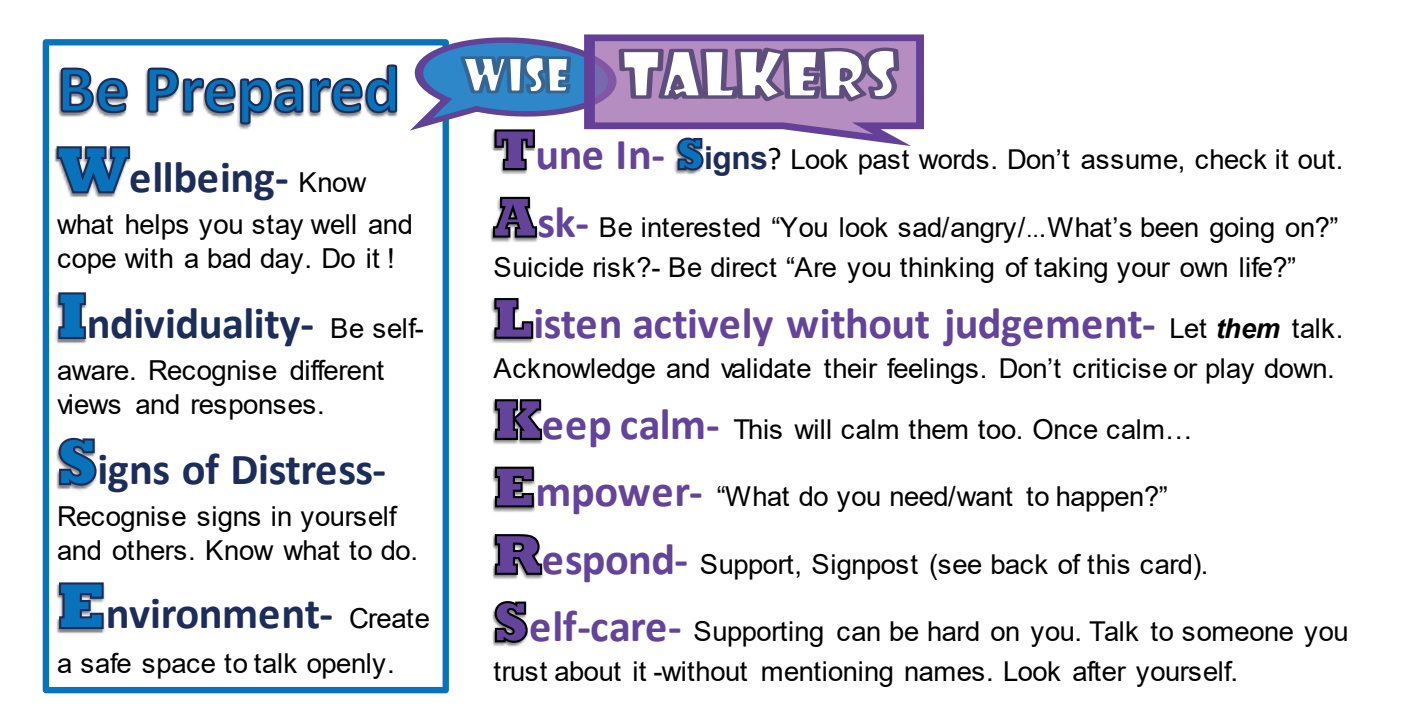
<style>
.page{position:relative;width:1404px;height:723px;background:#fff}
.page>*{position:absolute;margin:0;border:0;box-sizing:border-box;transform-origin:0 0}
.t1{font:700 44.4px "Calibri";letter-spacing:-.01em;color:#1c2d5a}
.t2{font:700 44.4px "Calibri";letter-spacing:-.01em;color:#64439b}
.t3{font:27.6px/33.9px "Arial";letter-spacing:-.02em;color:#000001}
.t4{font:27.3px/39.9px "Arial";letter-spacing:-.02em;color:#000001}
.t5{font:27.3px "Arial";color:#000001}
.s1{font-family:"Arial";font-weight:400;font-size:27.6px;color:#000001}
.s2{font-family:"Calibri";font-weight:700;font-size:44.4px;color:#64439b}
.s3{font-weight:700;font-size:31.5px;color:#1c2d5a}
.s4{font-family:"Calibri";font-size:31.5px}
.s5{font-size:23.1px}
.s6{font-family:"Arial";font-weight:400;font-size:27.3px;color:#000001}
.s7{font-family:"Arial";font-style:italic;font-size:27.3px;color:#000001}
</style>
<div class="page">
<div style="left:43px;top:39px;width:406px;height:654px;border:6px solid #0873bb"></div>
<svg style="left:59px;top:64px;width:339px;height:62px"></svg>
<img style="left:49px;top:143px;width:67px;height:59px">
<svg style="left:56px;top:145px;width:75px;height:49px"></svg>
<img style="left:55px;top:294px;width:32px;height:50px">
<svg style="left:57px;top:292px;width:30px;height:48px"></svg>
<img style="left:56px;top:451px;width:34px;height:40px">
<svg style="left:57px;top:437px;width:40px;height:50px;background:#457ba8"></svg>
<img style="left:56px;top:584px;width:49px;height:50px">
<svg style="left:58px;top:582px;width:47px;height:48px;background:#3a78a9"></svg>
<img style="left:501px;top:172px;width:26px;height:3px">
<img style="left:675px;top:172px;width:23px;height:3px">
<svg style="left:405px;top:34px;width:518px;height:138px"></svg>
<img style="left:490px;top:228px;width:49px;height:14px">
<svg style="left:492px;top:196px;width:46px;height:43px"></svg>
<img style="left:491px;top:299px;width:43px;height:44px">
<svg style="left:493px;top:298px;width:41px;height:42px"></svg>
<img style="left:492px;top:400px;width:51px;height:44px">
<svg style="left:494px;top:399px;width:49px;height:42px;background:#5e4d7b"></svg>
<img style="left:492px;top:468px;width:43px;height:44px">
<svg style="left:494px;top:466px;width:41px;height:42px;background:#5f4e7b"></svg>
<img style="left:492px;top:536px;width:52px;height:43px">
<svg style="left:493px;top:534px;width:50px;height:42px;background:#665584"></svg>
<img style="left:492px;top:612px;width:29px;height:35px">
<svg style="left:493px;top:601px;width:35px;height:43px;background:#63547c"></svg>
<h1 class="t1" style="left:129px;top:146px;width:239px">ellbeing- <span class="s1">Know</span></h1>
<p class="t3" style="left:57px;top:207px;width:357px">what helps you stay well and cope with a bad day. Do it !</p>
<h1 class="t1" style="left:87px;top:292px;width:338px">ndividuality- <span class="s1">Be self-</span></h1>
<p class="t3" style="left:57px;top:353px;width:328px">aware. Recognise different views and responses.</p>
<h1 class="t1" style="left:97px;top:438px;width:290px">igns of Distress-</h1>
<p class="t3" style="left:57px;top:499px;width:362px">Recognise signs in yourself and others. Know what to do.</p>
<h1 class="t1" style="left:106px;top:582px;width:325px">nvironment- <span class="s1">Create</span></h1>
<p class="t3" style="left:57px;top:646px;width:339px">a safe space to talk openly.</p>
<p class="t4" style="left:535px;top:139px;width:809px"><span class="s2">une In-</span> <span class="s3">igns</span><span class="s4">?</span> Look past words. Don’t assume, check it out.</p>
<p class="t4" style="left:493px;top:207px;width:846px;text-indent:44px"><span class="s2">sk-</span> Be interested “You look sad/angry/<span class="s5">..</span>.What’s been going on?”<br>Suicide risk?- Be direct “Are you thinking of taking your own life?”</p>
<h1 class="t2" style="left:533px;top:292px;width:811px">isten actively without judgement- <span class="s6">Let</span> <span class="s7">them</span> <span class="s6">talk.</span></h1>
<p class="t4" style="left:493px;top:348px;width:842px">Acknowledge and validate their feelings. Don’t criticise or play down.</p>
<p class="t5" style="left:542px;top:410px;width:652px"><span class="s2">eep calm-</span> This will calm them too. Once calm…</p>
<p class="t4" style="left:535px;top:477px;width:634px"><span class="s2">mpower-</span> “What do you need/want to happen?”</p>
<p class="t4" style="left:542px;top:544px;width:668px"><span class="s2">espond-</span> Support, Signpost (see back of this card).</p>
<p class="t4" style="left:493px;top:611px;width:856px;text-indent:36px"><span class="s2">elf-care-</span> Supporting can be hard on you. Talk to someone you trust about it -without mentioning names. Look after yourself.</p>
</div>
